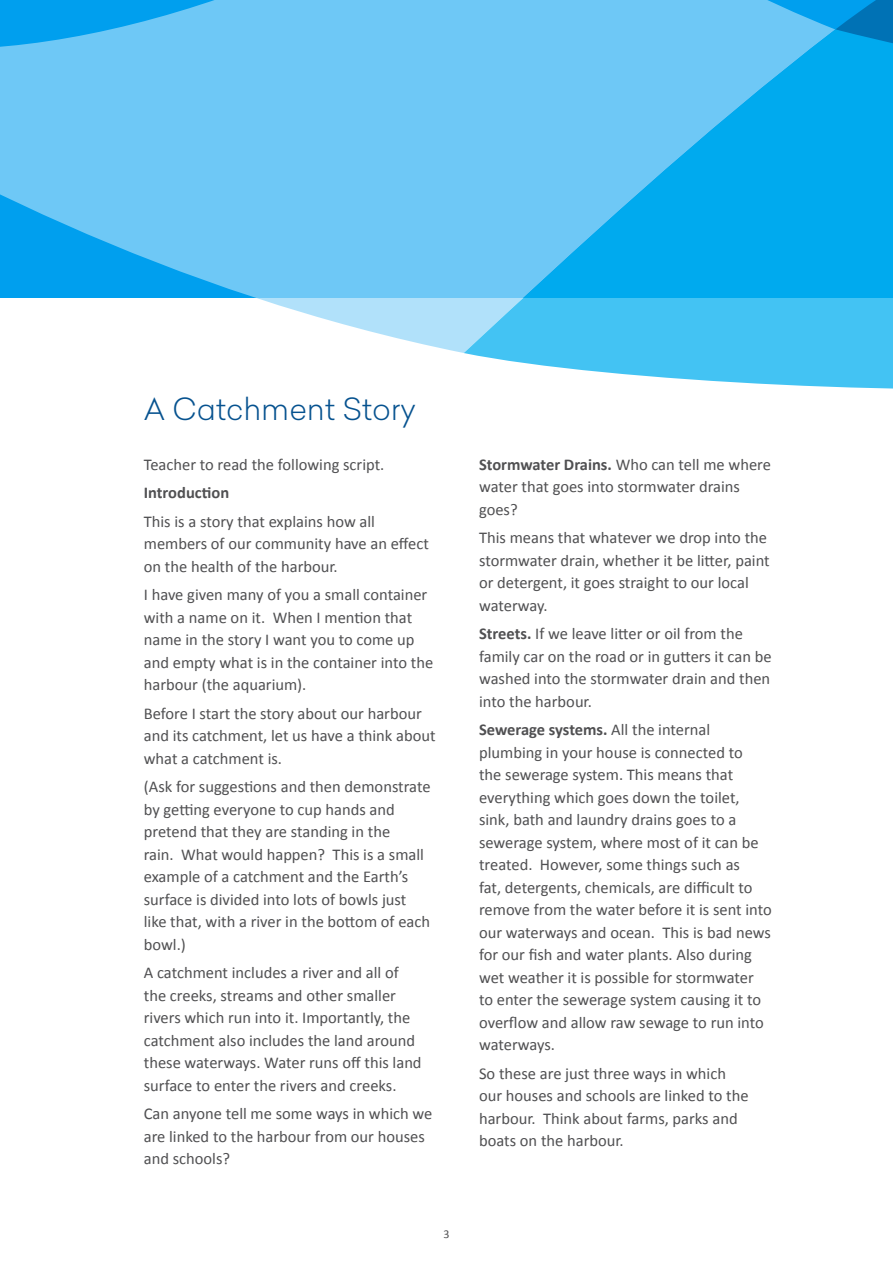
<style>
.page{position:relative;width:893px;height:1263px;background:#fff}
.page>*{position:absolute;margin:0;border:0;box-sizing:border-box;transform-origin:0 0}
.t1{font:300 30px "Celias";color:#06528f}
.t2{font:16.5px/22.5px "Calibri";color:#505052}
.t3{font:700 16.5px "Calibri";color:#505052}
.t4{font:12px "Calibri";color:#505052}
.s1{font-weight:700}
</style>
<div class="page">
<svg style="left:0;top:0;width:835px;height:353px;background:#74caf6"></svg>
<svg style="left:835px;top:0;width:58px;height:29px;background:#0081c9"></svg>
<svg style="left:464px;top:29px;width:429px;height:360px;background:#41bdf2"></svg>
<p class="t1" style="left:144px;top:389px;width:274px">A Catchment Story</p>
<p class="t2" style="left:144px;top:452px;width:242px">Teacher to read the following script.</p>
<p class="t3" style="left:144px;top:482px;width:87px">Introduction</p>
<p class="t2" style="left:144px;top:509px;width:287px">This is a story that explains how all members of our community have an effect on the health of the harbour.</p>
<p class="t2" style="left:144px;top:582px;width:291px">I have given many of you a small container with a name on it. When I mention that name in the story I want you to come up and empty what is in the container into the harbour (the aquarium).</p>
<p class="t2" style="left:144px;top:701px;width:293px">Before I start the story about our harbour and its catchment, let us have a think about what a catchment is.</p>
<p class="t2" style="left:144px;top:774px;width:288px">(Ask for suggestions and then demonstrate by getting everyone to cup hands and pretend that they are standing in the<br>rain. What would happen? This is a small example of a catchment and the Earth’s surface is divided into lots of bowls just like that, with a river in the bottom of each bowl.)</p>
<p class="t2" style="left:144px;top:960px;width:279px">A catchment includes a river and all of the creeks, streams and other smaller rivers which run into it. Importantly, the catchment also includes the land around these waterways. Water runs off this land surface to enter the rivers and creeks.</p>
<p class="t2" style="left:144px;top:1101px;width:290px">Can anyone tell me some ways in which we are linked to the harbour from our houses and schools?</p>
<p class="t4" style="left:443px;top:1226px;width:8px">3</p>
<p class="t2" style="left:479px;top:452px;width:293px"><span class="s1">Stormwater Drains.</span> Who can tell me where water that goes into stormwater drains goes?</p>
<p class="t2" style="left:479px;top:525px;width:292px">This means that whatever we drop into the stormwater drain, whether it be litter, paint or detergent, it goes straight to our local waterway.</p>
<p class="t2" style="left:479px;top:621px;width:294px"><span class="s1">Streets.</span> If we leave litter or oil from the family car on the road or in gutters it can be washed into the stormwater drain and then into the harbour.</p>
<p class="t2" style="left:479px;top:717px;width:294px"><span class="s1">Sewerage systems.</span> All the internal plumbing in your house is connected to<br>the sewerage system. This means that everything which goes down the toilet, sink, bath and laundry drains goes to a sewerage system, where most of it can be treated. However, some things such as<br>fat, detergents, chemicals, are difficult to remove from the water before it is sent into our waterways and ocean. This is bad news for our fish and water plants. Also during wet weather it is possible for stormwater to enter the sewerage system causing it to overflow and allow raw sewage to run into waterways.</p>
<p class="t2" style="left:479px;top:1061px;width:271px">So these are just three ways in which our houses and schools are linked to the harbour. Think about farms, parks and boats on the harbour.</p>
</div>
